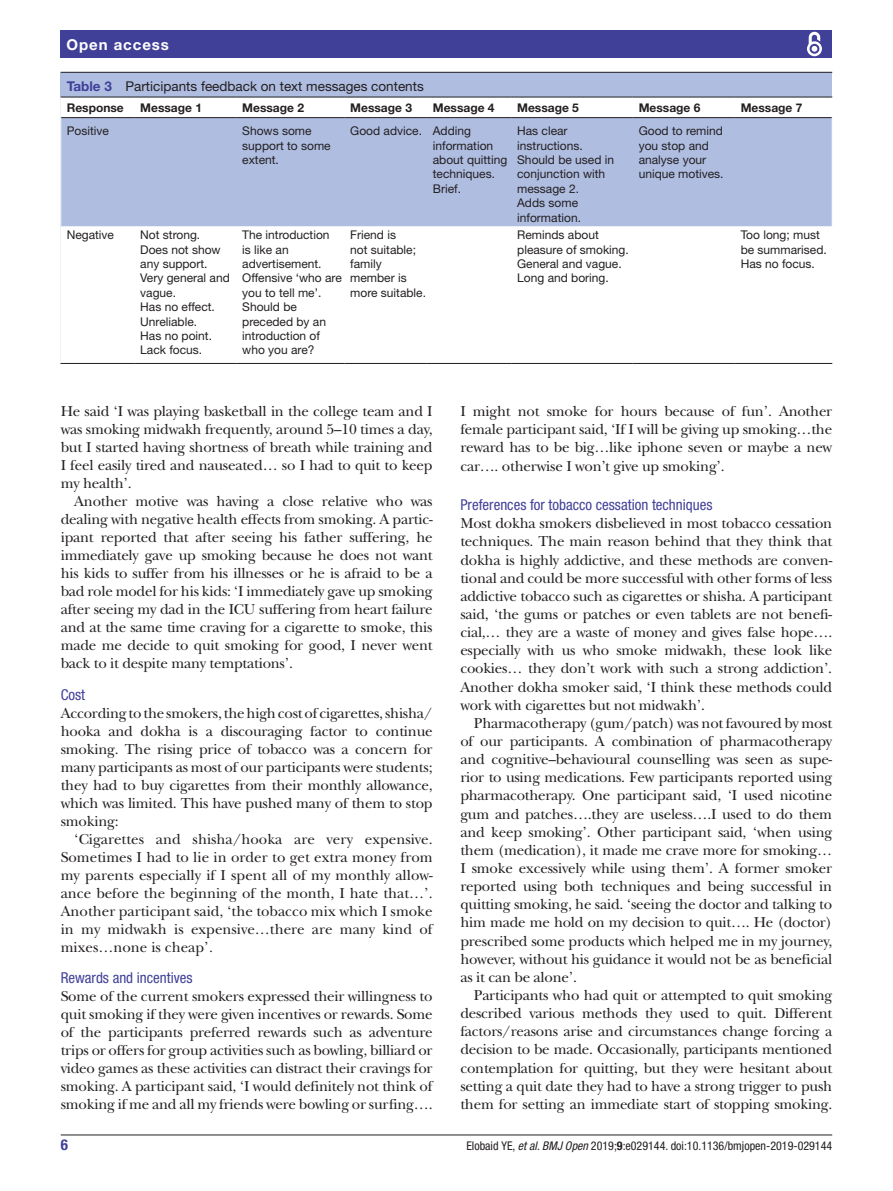
<style>
.page{position:relative;width:893px;height:1191px;background:#fff}
.page>*{position:absolute;margin:0;border:0;box-sizing:border-box;transform-origin:0 0}
.t1{font:15px/18.1px "New Baskerville";letter-spacing:-.015em;color:#231f20;text-align:justify}
.t2{font:condensed 15px "Helvetica Neue LT Std";color:#414099}
.t3{font:700 15px "Helvetica Neue LT Std";letter-spacing:.065em;color:#fff}
.t4{font:700 condensed 15px "Helvetica Neue LT Std";color:#414099}
.t5{font:13.5px "Helvetica Neue LT Std";color:#231f20}
.t6{font:12px/14.4px "Helvetica Neue LT Std";color:#231f20}
.t7{font:condensed 12px "Helvetica Neue LT Std";color:#231f20}
.t8{font:700 12px "Helvetica Neue LT Std";color:#231f20}
.s1{font-weight:700;color:#414099}
.s2{font-style:italic}
.s3{font-weight:700}
</style>
<div class="page">
<hr style="left:61px;top:1134px;width:771px;height:1px;background:#231f20">
<div style="left:61px;top:31px;width:771px;height:27px;background:#414099"></div>
<svg style="left:807px;top:31px;width:15px;height:26px"></svg>
<div style="left:61px;top:73px;width:771px;height:291px;background:#afbde1"></div>
<hr style="left:61px;top:72px;width:771px;height:1px;background:#231f20">
<div style="left:61px;top:98px;width:771px;height:265px;background:#fff"></div>
<svg style="left:61px;top:118px;width:771px;height:108px"></svg>
<hr style="left:61px;top:97px;width:73px;height:1px;background:#231f20">
<hr style="left:61px;top:117px;width:73px;height:1px;background:#231f20">
<hr style="left:134px;top:97px;width:102px;height:1px;background:#231f20">
<hr style="left:134px;top:117px;width:102px;height:1px;background:#231f20">
<hr style="left:236px;top:97px;width:108px;height:1px;background:#231f20">
<hr style="left:236px;top:117px;width:108px;height:1px;background:#231f20">
<hr style="left:344px;top:97px;width:83px;height:1px;background:#231f20">
<hr style="left:344px;top:117px;width:83px;height:1px;background:#231f20">
<hr style="left:427px;top:97px;width:84px;height:1px;background:#231f20">
<hr style="left:427px;top:117px;width:84px;height:1px;background:#231f20">
<hr style="left:511px;top:97px;width:122px;height:1px;background:#231f20">
<hr style="left:511px;top:117px;width:122px;height:1px;background:#231f20">
<hr style="left:633px;top:97px;width:102px;height:1px;background:#231f20">
<hr style="left:633px;top:117px;width:102px;height:1px;background:#231f20">
<hr style="left:735px;top:97px;width:97px;height:1px;background:#231f20">
<hr style="left:735px;top:117px;width:97px;height:1px;background:#231f20">
<hr style="left:61px;top:363px;width:73px;height:1px;background:#231f20">
<hr style="left:134px;top:363px;width:102px;height:1px;background:#231f20">
<hr style="left:236px;top:363px;width:108px;height:1px;background:#231f20">
<hr style="left:344px;top:363px;width:83px;height:1px;background:#231f20">
<hr style="left:427px;top:363px;width:84px;height:1px;background:#231f20">
<hr style="left:511px;top:363px;width:122px;height:1px;background:#231f20">
<hr style="left:633px;top:363px;width:102px;height:1px;background:#231f20">
<hr style="left:735px;top:363px;width:97px;height:1px;background:#231f20">
<svg style="left:60px;top:97px;width:1px;height:21px"></svg>
<p class="t3" style="left:66px;top:35px;width:104px">Open access</p>
<p class="t5" style="left:67px;top:78px;width:359px"><span class="s1">Table 3</span> Participants feedback on text messages contents</p>
<p class="t8" style="left:67px;top:100px;width:59px">Response</p>
<p class="t8" style="left:140px;top:100px;width:63px">Message 1</p>
<p class="t8" style="left:242px;top:100px;width:63px">Message 2</p>
<p class="t8" style="left:350px;top:100px;width:63px">Message 3</p>
<p class="t8" style="left:433px;top:100px;width:63px">Message 4</p>
<p class="t8" style="left:517px;top:100px;width:63px">Message 5</p>
<p class="t8" style="left:639px;top:100px;width:63px">Message 6</p>
<p class="t8" style="left:741px;top:100px;width:63px">Message 7</p>
<p class="t6" style="left:67px;top:124px;width:44px">Positive</p>
<p class="t6" style="left:242px;top:124px;width:90px">Shows some support to some extent.</p>
<p class="t6" style="left:433px;top:124px;width:76px;text-indent:-82px">Good advice. Adding information about quitting techniques.<br>Brief.</p>
<p class="t6" style="left:517px;top:124px;width:98px">Has clear instructions.<br>Should be used in conjunction with message 2.<br>Adds some information.</p>
<p class="t6" style="left:639px;top:124px;width:86px">Good to remind you stop and analyse your unique motives.</p>
<p class="t6" style="left:67px;top:227px;width:49px">Negative</p>
<p class="t6" style="left:140px;top:227px;width:91px">Not strong.<br>Does not show any support.<br>Very general and vague.<br>Has no effect.<br>Unreliable.<br>Has no point.<br>Lack focus.</p>
<p class="t6" style="left:242px;top:227px;width:101px">The introduction<br>is like an advertisement.<br>Offensive ‘who are you to tell me’.<br>Should be preceded by an introduction of who you are?</p>
<p class="t6" style="left:350px;top:227px;width:77px">Friend is<br>not suitable; family member is more suitable.</p>
<p class="t6" style="left:517px;top:227px;width:113px">Reminds about pleasure of smoking.<br>General and vague.<br>Long and boring.</p>
<p class="t6" style="left:741px;top:227px;width:88px">Too long; must be summarised.<br>Has no focus.</p>
<p class="t1" style="left:61px;top:402px;width:373px">He said ‘I was playing basketball in the college team and I was smoking midwakh frequently, around 5–10 times a day, but I started having shortness of breath while training and I feel easily tired and nauseated… so I had to quit to keep my health’.</p>
<p class="t1" style="left:61px;top:492px;width:373px;text-indent:14px">Another motive was having a close relative who was dealing with negative health effects from smoking. A partic&shy;ipant reported that after seeing his father suffering, he immediately gave up smoking because he does not want his kids to suffer from his illnesses or he is afraid to be a bad role model for his kids: ‘I immediately gave up smoking after seeing my dad in the ICU suffering from heart failure and at the same time craving for a cigarette to smoke, this made me decide to quit smoking for good, I never went back to it despite many temptations’.</p>
<p class="t2" style="left:61px;top:685px;width:26px">Cost</p>
<p class="t1" style="left:61px;top:704px;width:373px">According to the smokers, the high cost of cigarettes, shisha/ hooka and dokha is a discouraging factor to continue smoking. The rising price of tobacco was a concern for many participants as most of our participants were students; they had to buy cigarettes from their monthly allowance, which was limited. This have pushed many of them to stop smoking:</p>
<p class="t1" style="left:61px;top:830px;width:373px;text-indent:14px">‘Cigarettes and shisha/hooka are very expensive.<br>Sometimes I had to lie in order to get extra money from my parents especially if I spent all of my monthly allow&shy;ance before the beginning of the month, I hate that…’.<br>Another participant said, ‘the tobacco mix which I smoke in my midwakh is expensive…there are many kind of mixes…none is cheap’<span class="s2">.</span></p>
<p class="t2" style="left:61px;top:969px;width:133px">Rewards and incentives</p>
<p class="t1" style="left:61px;top:987px;width:373px">Some of the current smokers expressed their willingness to quit smoking if they were given incentives or rewards. Some of the participants preferred rewards such as adventure trips or offers for group activities such as bowling, billiard or video games as these activities can distract their cravings for smoking. A participant said, ‘I would definitely not think of smoking if me and all my friends were bowling or surfing….</p>
<p class="t1" style="left:460px;top:402px;width:373px">I might not smoke for hours because of fun’. Another female participant said, ‘If I will be giving up smoking…the reward has to be big…like iphone seven or maybe a new car…. otherwise I won’t give up smoking’.</p>
<p class="t2" style="left:460px;top:496px;width:254px">Preferences for tobacco cessation techniques</p>
<p class="t1" style="left:460px;top:514px;width:373px">Most dokha smokers disbelieved in most tobacco cessation techniques. The main reason behind that they think that dokha is highly addictive, and these methods are conven&shy;tional and could be more successful with other forms of less addictive tobacco such as cigarettes or shisha. A participant said, ‘the gums or patches or even tablets are not benefi&shy;cial,… they are a waste of money and gives false hope…. especially with us who smoke midwakh, these look like cookies… they don’t work with such a strong addiction’.<br>Another dokha smoker said, ‘I think these methods could work with cigarettes but not midwakh’.</p>
<p class="t1" style="left:460px;top:714px;width:373px;text-indent:13px">Pharmacotherapy (gum/patch) was not favoured by most of our participants. A combination of pharmacotherapy and cognitive–behavioural counselling was seen as supe&shy;rior to using medications. Few participants reported using pharmacotherapy. One participant said, ‘I used nicotine gum and patches….they are useless….I used to do them and keep smoking’. Other participant said, ‘when using them (medication), it made me crave more for smoking… I smoke excessively while using them’. A former smoker reported using both techniques and being successful in quitting smoking, he said. ‘seeing the doctor and talking to him made me hold on my decision to quit…. He (doctor) prescribed some products which helped me in my journey, however, without his guidance it would not be as beneficial as it can be alone’.</p>
<p class="t1" style="left:460px;top:986px;width:373px;text-indent:13px">Participants who had quit or attempted to quit smoking described various methods they used to quit. Different factors/reasons arise and circumstances change forcing a decision to be made. Occasionally, participants mentioned contemplation for quitting, but they were hesitant about setting a quit date they had to have a strong trigger to push them for setting an immediate start of stopping smoking.</p>
<p class="t4" style="left:61px;top:1135px;width:9px">6</p>
<p class="t7" style="left:466px;top:1138px;width:367px">Elobaid YE, <span class="s2">et al</span>. <span class="s2">BMJ Open</span> 2019;<span class="s3">9</span>:e029144. doi:10.1136/bmjopen-2019-029144</p>
</div>
